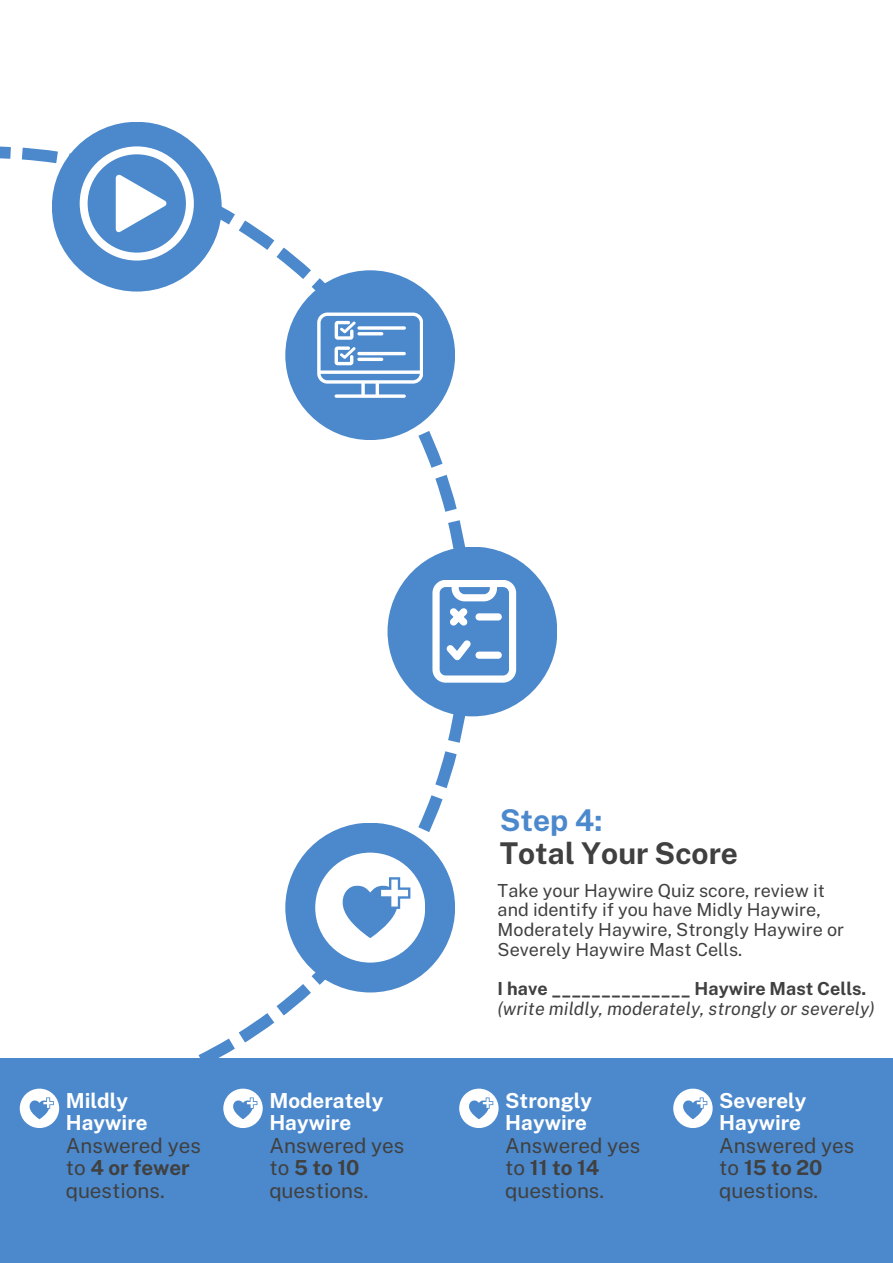
<style>
.page{position:relative;width:893px;height:1263px;background:#fff}
.page>*{position:absolute;margin:0;border:0;box-sizing:border-box;transform-origin:0 0}
.t1{font:700 30px "Public Sans";color:#404040}
.t2{font:700 30px "Public Sans";color:#4b89cc}
.t3{font:20.7px/22.5px "Public Sans";color:#404040}
.t4{font:700 20.7px/22.5px "Public Sans";color:#fff}
.t5{font:18px/19.6px "Public Sans";color:#404040}
.t6{font:italic 18px "Public Sans";color:#404040}
.t7{font:700 18px "Public Sans";color:#404040}
.s1{font-weight:700}
</style>
<div class="page">
<svg style="left:0;top:146px;width:472px;height:912px"></svg>
<div style="left:52px;top:122px;width:170px;height:170px;background:#4b89cc;border-radius:50%"></div>
<svg style="left:80px;top:146px;width:114px;height:115px"></svg>
<div style="left:285px;top:270px;width:170px;height:170px;background:#4b89cc;border-radius:50%"></div>
<svg style="left:317px;top:312px;width:106px;height:86px"></svg>
<div style="left:387px;top:547px;width:170px;height:169px;background:#4b89cc;border-radius:50%"></div>
<svg style="left:432px;top:580px;width:84px;height:103px"></svg>
<div style="left:285px;top:823px;width:170px;height:169px;background:#4b89cc;border-radius:50%"></div>
<svg style="left:315px;top:853px;width:110px;height:109px"></svg>
<div style="left:0;top:1058px;width:893px;height:205px;background:#4b89cc"></div>
<svg style="left:20px;top:1088px;width:39px;height:40px"></svg>
<svg style="left:223px;top:1088px;width:40px;height:40px"></svg>
<svg style="left:459px;top:1088px;width:39px;height:40px"></svg>
<svg style="left:673px;top:1088px;width:39px;height:40px"></svg>
<p class="t4" style="left:66px;top:1089px;width:83px">Mildly<br>Haywire</p>
<p class="t3" style="left:66px;top:1134px;width:137px">Answered yes to <span class="s1">4 or fewer </span>questions.</p>
<p class="t4" style="left:269px;top:1089px;width:116px">Moderately<br>Haywire</p>
<p class="t3" style="left:269px;top:1134px;width:137px">Answered yes to <span class="s1">5to10 </span>questions.</p>
<h1 class="t2" style="left:500px;top:803px;width:104px">Step 4:</h1>
<h1 class="t1" style="left:500px;top:835px;width:240px">Total Your Score</h1>
<p class="t5" style="left:497px;top:880px;width:348px">Take your Haywire Quiz score, review it and identify if you have Midly Haywire, Moderately Haywire, Strongly Haywire or Severely Haywire Mast Cells.</p>
<p class="t7" style="left:497px;top:978px;width:370px">I have ______________ Haywire Mast Cells.</p>
<p class="t6" style="left:497px;top:997px;width:379px">(write mildly, moderately, strongly or severely)</p>
<p class="t4" style="left:505px;top:1089px;width:88px">Strongly<br>Haywire</p>
<p class="t3" style="left:505px;top:1134px;width:137px">Answered yes to <span class="s1">11 to 14 </span>questions.</p>
<p class="t4" style="left:719px;top:1089px;width:89px">Severely<br>Haywire</p>
<p class="t3" style="left:719px;top:1134px;width:137px">Answered yes to <span class="s1">15 to 20 </span>questions.</p>
</div>
